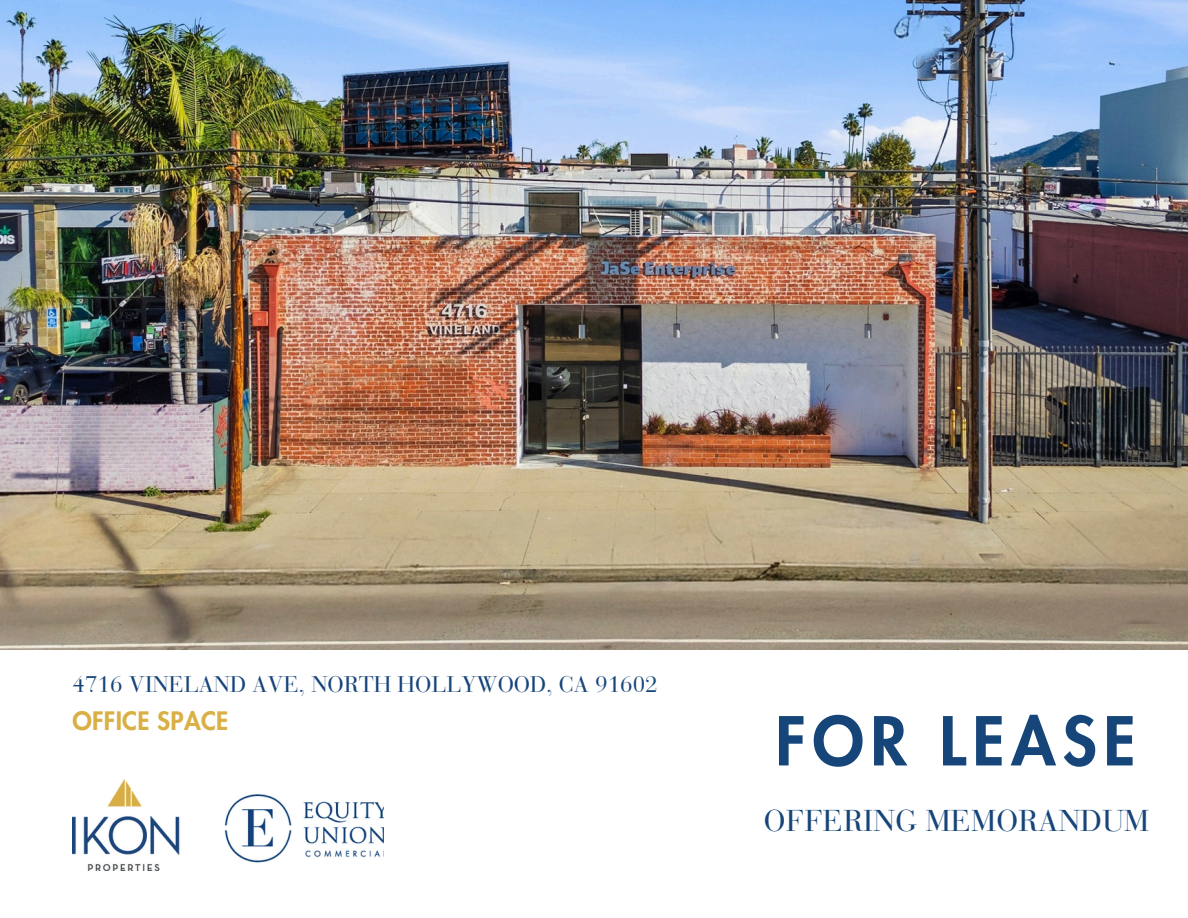
<style>
.page{position:relative;width:1188px;height:918px;background:#fff}
.page>*{position:absolute;margin:0;border:0;box-sizing:border-box;transform-origin:0 0}
.t1{font:800 65.55px "Futura LT Pro";letter-spacing:.105em;color:#16457a}
.t2{font:30px "Bauer Bodoni Pro";letter-spacing:.005em;color:#16457a}
.t3{font:800 24.9px "Futura LT Pro";letter-spacing:.01em;color:#d9b045}
.t4{font:22.5px "Bauer Bodoni Pro";color:#16457a}
</style>
<div class="page">
<img style="left:0;top:0;width:1188px;height:650px">
<img style="left:72px;top:779px;width:108px;height:91px">
<img style="left:224px;top:794px;width:160px;height:69px">
<p class="t4" style="left:73px;top:675px;width:587px">4716 VINELAND AVE, NORTH HOLLYWOOD, CA 91602</p>
<p class="t3" style="left:73px;top:710px;width:157px">OFFICE SPACE</p>
<h1 class="t1" style="left:775px;top:711px;width:362px">FOR LEASE</h1>
<p class="t2" style="left:764px;top:809px;width:387px">OFFERING MEMORANDUM</p>
</div>
